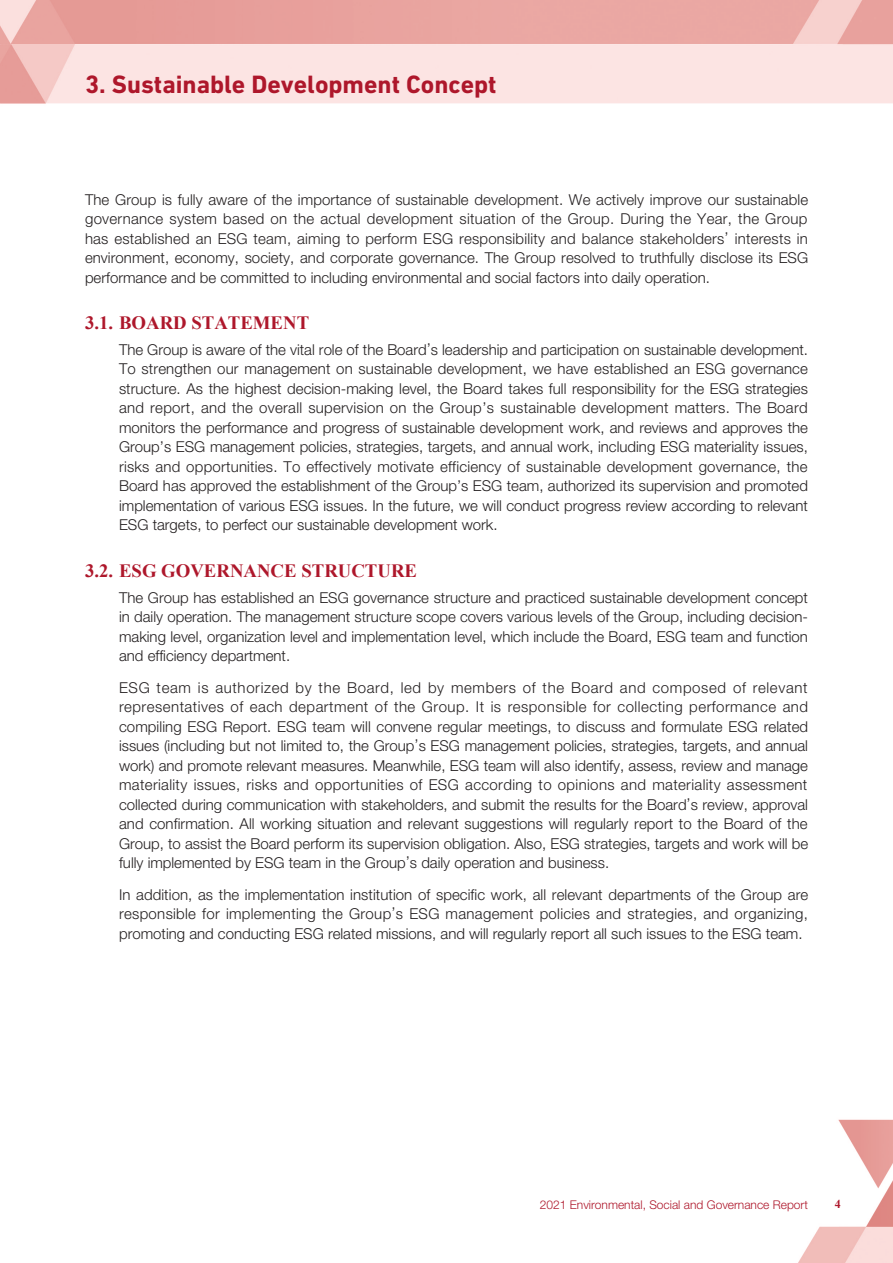
<style>
.page{position:relative;width:893px;height:1263px;background:#fff}
.page>*{position:absolute;margin:0;border:0;box-sizing:border-box;transform-origin:0 0}
.t1{font:700 25.5px "DIN Next LT Pro";color:#ae172b}
._3__標題{font:700 18.75px "Times New Roman";color:#ae172b}
._1__內文{font:300 15px/19.5px "Helvetica Neue LT Std";color:#231f20;text-align:justify}
._1__內文-2{font:300 15px "Helvetica Neue LT Std";letter-spacing:.045em;color:#231f20}
.t2{font:300 12px "Helvetica Neue LT Std";color:#ae172b}
.t3{font:700 12px "Times New Roman";color:#ae172b}
</style>
<div class="page">
<img style="left:0;top:0;width:893px;height:1263px">
<h1 class="t1" style="left:85px;top:69px;width:413px">3. Sustainable Development Concept</h1>
<p class="_1__內文" style="left:85px;top:189px;width:725px">The Group is fully aware of the importance of sustainable development. We actively improve our sustainable governance system based on the actual development situation of the Group. During the Year, the Group has established an ESG team, aiming to perform ESG responsibility and balance stakeholders’ interests in environment, economy, society, and corporate governance. The Group resolved to truthfully disclose its ESG performance and be committed to including environmental and social factors into daily operation.</p>
<p class="_3__標題" style="left:85px;top:310px;width:226px">3.1. BOARD STATEMENT</p>
<p class="_1__內文" style="left:119px;top:339px;width:690px">The Group is aware of the vital role of the Board s’ leadership and participation on sustainable development.<br>To strengthen our management on sustainable development, we have established an ESG governance structure. As the highest decision-making level, the Board takes full responsibility for the ESG strategies and report, and the overall supervision on the Group s’ sustainable development matters. The Board monitors the performance and progress of sustainable development work, and reviews and approves the Group s’ ESG management policies, strategies, targets, and annual work, including ESG materiality issues, risks and opportunities. To effectively motivate efficiency of sustainable development governance, the Board has approved the establishment of the Group s’ ESG team, authorized its supervision and promoted implementation of various ESG issues In. the future, we will conduct progress review according to relevant ESG targets to, perfect our sustainable development work.</p>
<p class="_3__標題" style="left:85px;top:557px;width:333px">3.2. ESG GOVERNANCE STRUCTURE</p>
<p class="_1__內文" style="left:119px;top:587px;width:690px">The Group has established an ESG governance structure and practiced sustainable development concept</p>
<p class="_1__內文" style="left:119px;top:626px;width:690px">making level, organization level and implementation level, which include the Board, ESG team and function</p>
<p class="_1__內文" style="left:119px;top:607px;width:690px">in daily operation. The management structure scope covers various levels of the Group, including decision-</p>
<p class="_1__內文" style="left:119px;top:646px;width:173px">and efficiency department.</p>
<p class="_1__內文-2" style="left:753px;top:678px;width:56px">relevant</p>
<p class="_1__內文" style="left:119px;top:677px;width:691px;text-align:left">ESG<br>representatives of each department of the Group. It is responsible for collecting performance and compiling ESG Report. ESG team will convene regular meetings, to discuss and formulate ESG related issues (including but not limited to, the Group s’ ESG management policies, strategies, targets, and annual work) and promote relevant measures. Meanwhile, ESG team will also identify, assess, review and manage materiality issues, risks and opportunities of ESG according to opinions and materiality assessment collected during communication with stakeholders, and submit the results for the Board s’ review, approval and confirmation. All working situation and relevant suggestions will regularly report to the Board of the Group to, assist the Board perform its supervision obligation. Also, ESG strategies, targets and work will be fully implemented by ESG team in the Group s’ daily operation and business.</p>
<p class="_1__內文" style="left:119px;top:884px;width:691px">In addition, as the implementation institution of specific work, all relevant departments of the Group are responsible for implementing the Group s’ ESG management policies and strategies, and organizing, promoting and conducting ESG related missions, and will regularly report all such issues to the ESG team.</p>
<p class="_1__內文" style="left:198px;top:677px;width:12px">is</p>
<p class="_1__內文-2" style="left:215px;top:678px;width:75px">authorized</p>
<p class="_1__內文" style="left:296px;top:677px;width:18px">by</p>
<p class="_1__內文" style="left:319px;top:677px;width:23px">the</p>
<p class="_1__內文" style="left:347px;top:677px;width:48px">Board,</p>
<p class="_1__內文" style="left:401px;top:677px;width:22px">led</p>
<p class="_1__內文" style="left:428px;top:677px;width:18px">by</p>
<p class="_1__內文-2" style="left:451px;top:678px;width:66px">members</p>
<p class="_1__內文" style="left:523px;top:677px;width:14px">of</p>
<p class="_1__內文" style="left:543px;top:677px;width:23px">the</p>
<p class="_1__內文" style="left:571px;top:677px;width:44px">Board</p>
<p class="_1__內文" style="left:620px;top:677px;width:27px">and</p>
<p class="_1__內文-2" style="left:652px;top:678px;width:75px">composed</p>
<p class="_1__內文" style="left:733px;top:677px;width:14px">of</p>
<p class="_1__內文" style="left:157px;top:677px;width:36px">team</p>
<p class="t2" style="left:540px;top:1198px;width:270px">2021 Environmental, Social and Governance Report</p>
<p class="t3" style="left:835px;top:1196px;width:7px">4</p>
</div>
